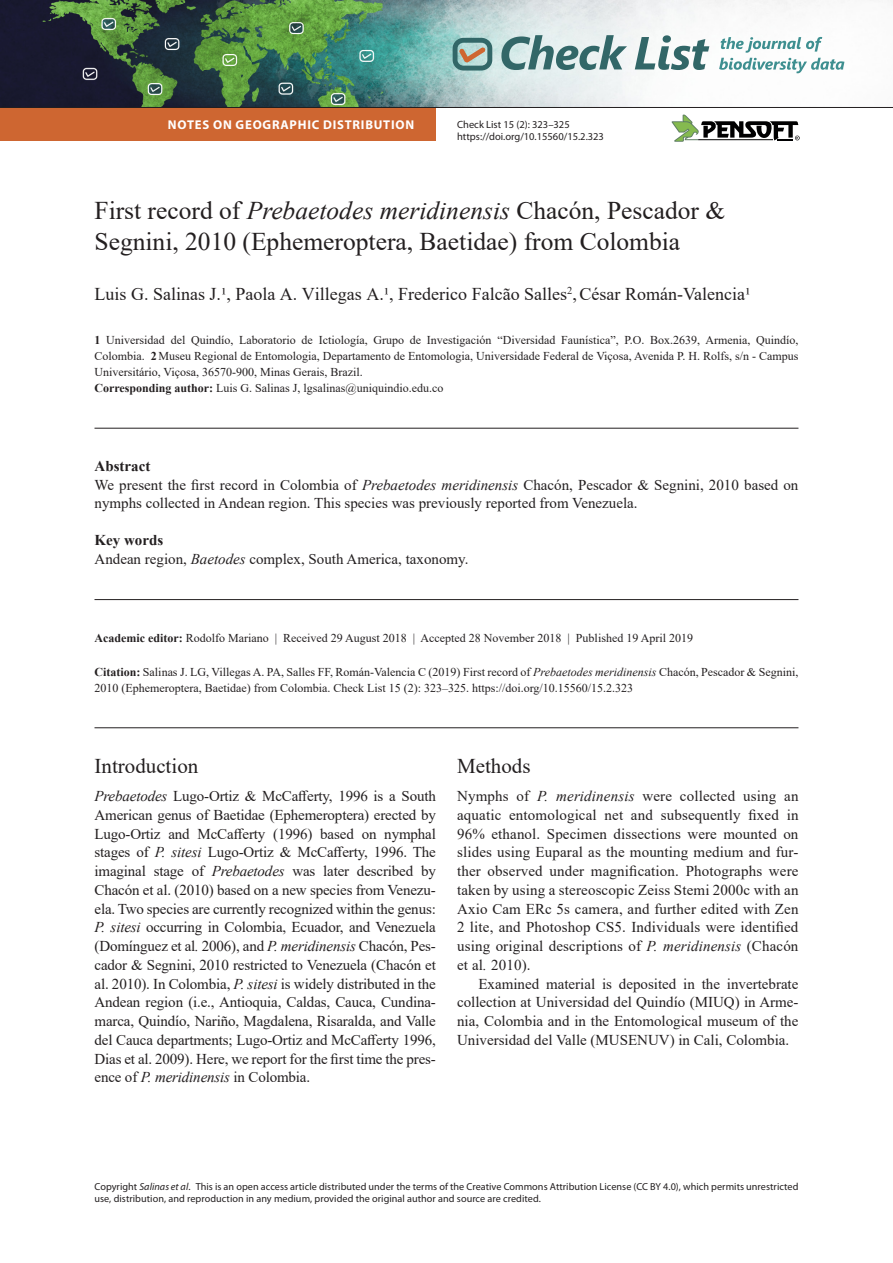
<style>
.page{position:relative;width:893px;height:1263px;background:#fff}
.page>*{position:absolute;margin:0;border:0;box-sizing:border-box;transform-origin:0 0}
.N_title{font:25.5px/30.6px "Times New Roman";color:#231f20}
.N_Head{font:21px "Times New Roman";color:#231f20}
.N_authors{font:18px "Times New Roman";color:#231f20}
.N_body_nind{font:15px/18.8px "Times New Roman";color:#231f20;text-align:justify}
.N_body_i{font:15px/18.8px "Times New Roman";color:#231f20;text-align:justify}
.N_abstract_txt{font:15px/18.8px "Times New Roman";color:#231f20}
.N_keywords_txt{font:15px "Times New Roman";color:#231f20}
.N_abstract{font:700 15px "Times New Roman";color:#231f20}
.N_keywords{font:700 15px "Times New Roman";color:#231f20}
.t1{font:700 12.75px "Myriad Pro";letter-spacing:.06em;color:#fff}
.N_affiliations{font:12px/15.9px "Times New Roman";color:#231f20;text-align:justify}
.N_citation{font:12px/15.9px "Times New Roman";color:#231f20}
.N_publ_data{font:12px "Times New Roman";color:#231f20}
.N_Corresponding_auth{font:12px "Times New Roman";color:#231f20}
.t2{font:10.5px/12.8px "Myriad Pro";color:#231f20}
.copyright{font:10.2px/12.3px "Myriad Pro";letter-spacing:.005em;color:#231f20}
.s1{font-style:italic}
.s2{font-weight:700}
</style>
<div class="page">
<img style="left:0;top:0;width:893px;height:107px">
<svg style="left:453px;top:38px;width:39px;height:33px"></svg>
<svg style="left:501px;top:35px;width:126px;height:35px;background:#98b5b5"></svg>
<svg style="left:635px;top:35px;width:74px;height:35px"></svg>
<svg style="left:719px;top:37px;width:125px;height:36px"></svg>
<hr style="left:94px;top:428px;width:704px;height:1px;background:#231f20">
<hr style="left:94px;top:599px;width:704px;height:1px;background:#231f20">
<hr style="left:94px;top:727px;width:704px;height:1px;background:#231f20">
<svg style="left:672px;top:115px;width:128px;height:27px"></svg>
<div style="left:0;top:108px;width:436px;height:32px;background:#ce6631"></div>
<hr style="left:0;top:107px;width:893px;height:1px;background:#231f20">
<p class="t1" style="left:168px;top:116px;width:248px">NOTES ON GEOGRAPHIC DISTRIBUTION</p>
<p class="t2" style="left:457px;top:117px;width:148px">Check List 15 (2): 323–325 https://doi.org/10.15560/15.2.323</p>
<p class="N_title" style="left:94px;top:195px;width:632px">First record of <span class="s1">Prebaetodes meridinensis</span> Chacón, Pescador &amp;<br>Segnini, 2010 (Ephemeroptera, Baetidae) from Colombia</p>
<p class="N_authors" style="left:94px;top:281px;width:657px">Luis G. Salinas J.¹, Paola A. Villegas A.¹, Frederico Falcão Salles<sup>2</sup>,César Román-Valencia¹</p>
<p class="N_affiliations" style="left:94px;top:332px;width:705px"><span class="s2">1</span> Universidad del Quindío, Laboratorio de Ictiología, Grupo de Investigación “Diversidad Faunística”, P.O. Box.2639, Armenia, Quindío, Colombia. <span class="s2">2</span>Museu Regional de Entomologia, Departamento de Entomologia, Universidade Federal de Viçosa, Avenida P. H. Rolfs, s/n - Campus Universitário, Viçosa, 36570-900, Minas Gerais, Brazil.</p>
<p class="N_Corresponding_auth" style="left:94px;top:379px;width:350px"><span class="s2">Corresponding author:</span> Luis G. Salinas J, lgsalinas@uniquindio.edu.co</p>
<p class="N_abstract" style="left:94px;top:455px;width:57px">Abstract</p>
<p class="N_abstract_txt" style="left:94px;top:475px;width:705px">We present the first record in Colombia of <span class="s1">Prebaetodes meridinensis</span> Chacón, Pescador &amp; Segnini, 2010 based on nymphs collected in Andean region. This species was previously reported from Venezuela.</p>
<p class="N_keywords" style="left:94px;top:529px;width:70px">Key words</p>
<p class="N_keywords_txt" style="left:94px;top:548px;width:375px">Andean region, <span class="s1">Baetodes</span> complex, South America, taxonomy.</p>
<p class="N_publ_data" style="left:94px;top:629px;width:600px"><span class="s2">Academic editor:</span> Rodolfo Mariano | Received 29 August 2018 | Accepted 28 November 2018 | Published 19 April 2019</p>
<p class="N_citation" style="left:94px;top:663px;width:705px"><span class="s2">Citation:</span> Salinas J. LG, Villegas A. PA, Salles FF, Román-Valencia C (2019) First record of <span class="s1">Prebaetodes meridinensis</span> Chacón, Pescador &amp; Segnini,<br>2010 (Ephemeroptera, Baetidae) from Colombia. Check List 15 (2): 323–325. https://doi.org/10.15560/15.2.323</p>
<p class="N_Head" style="left:94px;top:751px;width:105px">Introduction</p>
<p class="N_body_nind" style="left:94px;top:786px;width:343px"><span class="s1">Prebaetodes</span> Lugo-Ortiz &amp; McCafferty, 1996 is a South American genus of Baetidae (Ephemeroptera) erected by Lugo-Ortiz and McCafferty (1996) based on nymphal stages of <span class="s1">P. sitesi</span> Lugo-Ortiz &amp; McCafferty, 1996. The imaginal stage of <span class="s1">Prebaetodes</span> was later described by Chacón et al. (2010) based on a new species from Venezu&shy;ela. Two species are currently recognized within the genus:<br><span class="s1">P. sitesi</span> occurring in Colombia, Ecuador, and Venezuela (Domínguez et al<span class="s1">.</span> 2006), and <span class="s1">P. meridinensis</span> Chacón, Pes&shy;cador &amp; Segnini, 2010 restricted to Venezuela (Chacón et al. 2010). In Colombia, <span class="s1">P. sitesi</span> is widely distributed in the Andean region (i.e., Antioquia, Caldas, Cauca, Cundina&shy;marca, Quindío, Nariño, Magdalena, Risaralda, and Valle del Cauca departments; Lugo-Ortiz and McCafferty 1996, Dias et al. 2009). Here, we report for the first time the pres&shy;ence of <span class="s1">P. meridinensis</span> in Colombia.</p>
<p class="N_Head" style="left:457px;top:751px;width:75px">Methods</p>
<p class="N_body_nind" style="left:457px;top:786px;width:343px">Nymphs of <span class="s1">P. meridinensis</span> were collected using an aquatic entomological net and subsequently fixed in 96% ethanol. Specimen dissections were mounted on slides using Euparal as the mounting medium and fur&shy;ther observed under magnification. Photographs were taken by using a stereoscopic Zeiss Stemi 2000c with an Axio Cam ERc 5s camera, and further edited with Zen 2 lite, and Photoshop CS5. Individuals were identified using original descriptions of <span class="s1">P. meridinensis</span> (Chacón et al<span class="s1">.</span> 2010).</p>
<p class="N_body_i" style="left:457px;top:974px;width:343px;text-indent:21px">Examined material is deposited in the invertebrate collection at Universidad del Quindío (MIUQ) in Arme&shy;nia, Colombia and in the Entomological museum of the Universidad del Valle (MUSENUV) in Cali, Colombia.</p>
<p class="copyright" style="left:94px;top:1180px;width:705px">Copyright <span class="s1">Salinas et al</span>. This is an open access article distributed under the terms of the Creative Commons Attribution License (CC BY 4.0), which permits unrestricted use, distribution, and reproduction in any medium, provided the original author and source are credited.</p>
</div>
